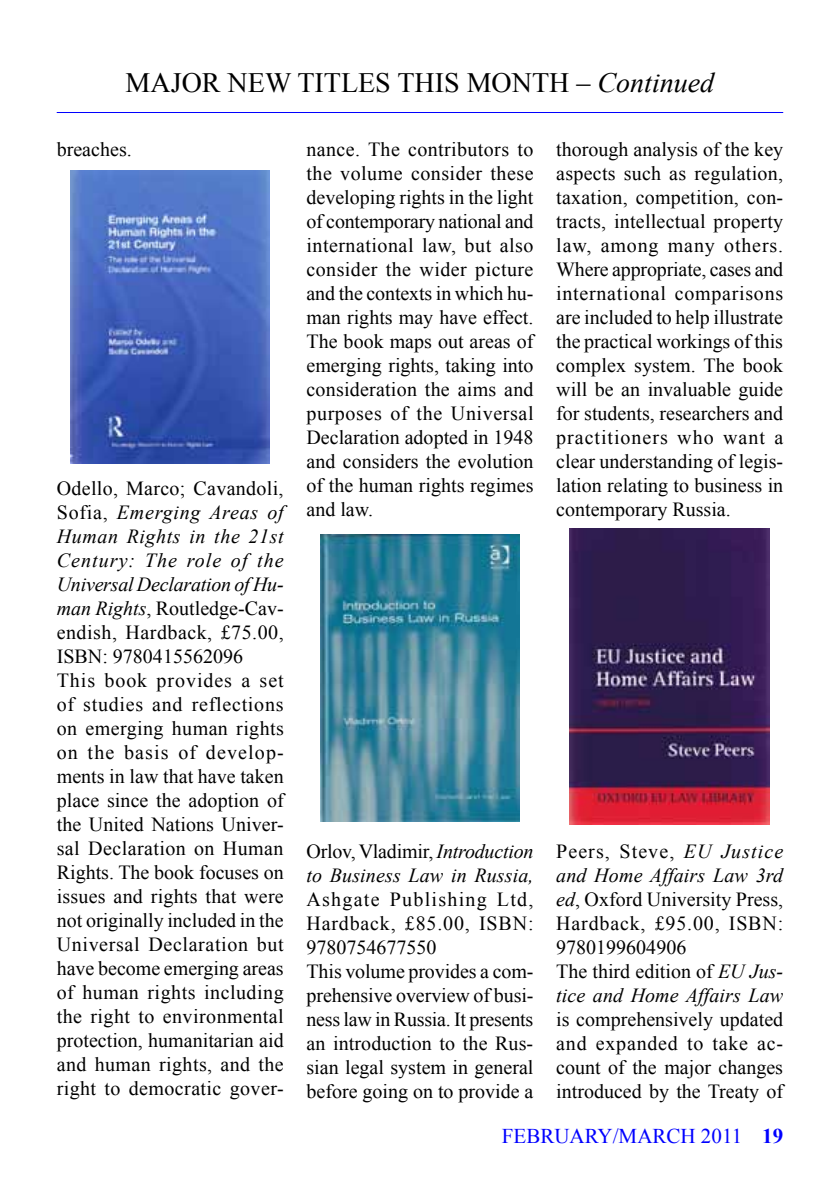
<style>
.page{position:relative;width:840px;height:1191px;background:#fff}
.page>*{position:absolute;margin:0;border:0;box-sizing:border-box;transform-origin:0 0}
.t1{font:28px "Times New Roman";color:#000}
.t2{font:21px "Times New Roman";color:#00f}
.t3{font:20px/24px "Times New Roman";color:#000;text-align:justify}
.t4{font:italic 20px/24px "Times New Roman";letter-spacing:.005em;color:#000}
.s1{font-style:italic}
.s2{font-style:normal}
.s3{font-weight:700}
</style>
<div class="page">
<hr style="left:57px;top:112px;width:725px;height:1px;background:#00f">
<img style="left:70px;top:170px;width:200px;height:293px">
<img style="left:320px;top:534px;width:199px;height:287px">
<img style="left:569px;top:529px;width:200px;height:295px">
<h1 class="t1" style="left:126px;top:64px;width:590px">MAJOR NEW TITLES THIS MONTH – <span class="s1">Continued</span></h1>
<p class="t3" style="left:57px;top:137px;width:76px">breaches.</p>
<p class="t3" style="left:306px;top:137px;width:228px">nance. The contributors to the volume consider these developing rights in the light of contemporary national and international law, but also consider the wider picture and the contexts in which hu&shy;man rights may have effect.<br>The book maps out areas of emerging rights, taking into consideration the aims and purposes of the Universal Declaration adopted in 1948 and considers the evolution of the human rights regimes and law.</p>
<p class="t3" style="left:556px;top:137px;width:228px">thorough analysis of the key aspects such as regulation, taxation, competition, con&shy;tracts, intellectual property law, among many others.<br>Where appropriate, cases and international comparisons are included to help illustrate the practical workings of this complex system. The book will be an invaluable guide for students, researchers and practitioners who want a clear understanding of legis&shy;lation relating to business in contemporary Russia.</p>
<p class="t3" style="left:57px;top:475px;width:228px;text-align:left">Odello, Marco; Cavandoli,<br>Sofia, <span class="s1">Emerging Areas of<br>Human Rights in the 21st<br>Century: The role of the<br>Universal Declaration of Hu&shy;man Rights</span>, Routledge-Cav&shy;endish, Hardback, £75.00,<br>ISBN: 9780415562096<br>This book provides a set of studies and reflections on emerging human rights on the basis of develop&shy;ments in law that have taken place since the adoption of the United Nations Univer&shy;sal Declaration on Human<br>Rights. The book focuses on issues and rights that were not originally included in the<br>Universal Declaration but have become emerging areas of human rights including the right to environmental protection, humanitarian aid and human rights, and the right to democratic gover-</p>
<p class="t4" style="left:306px;top:838px;width:228px"><span class="s2">Orlov, Vladimir,</span> Introduction to Business Law in Russia,</p>
<p class="t3" style="left:306px;top:886px;width:228px;text-align:left">Ashgate Publishing Ltd,<br>Hardback, £85.00, ISBN:<br>9780754677550<br>This volume provides a com&shy;prehensive overview of busi&shy;ness law in Russia. It presents an introduction to the Rus&shy;sian legal system in general before going on to provide a</p>
<p class="t3" style="left:556px;top:838px;width:228px;text-align:left">Peers, Steve, <span class="s1">EU Justice and Home Affairs Law 3rd ed</span>, Oxford University Press,<br>Hardback, £95.00, ISBN:<br>9780199604906<br>The third edition of <span class="s1">EU Jus&shy;tice and Home Affairs Law</span></p>
<p class="t3" style="left:556px;top:1006px;width:228px">is comprehensively updated and expanded to take ac&shy;count of the major changes introduced by the Treaty of</p>
<p class="t2" style="left:501px;top:1122px;width:283px">FEBRUARY/MARCH 2011 <span class="s3">19</span></p>
</div>
